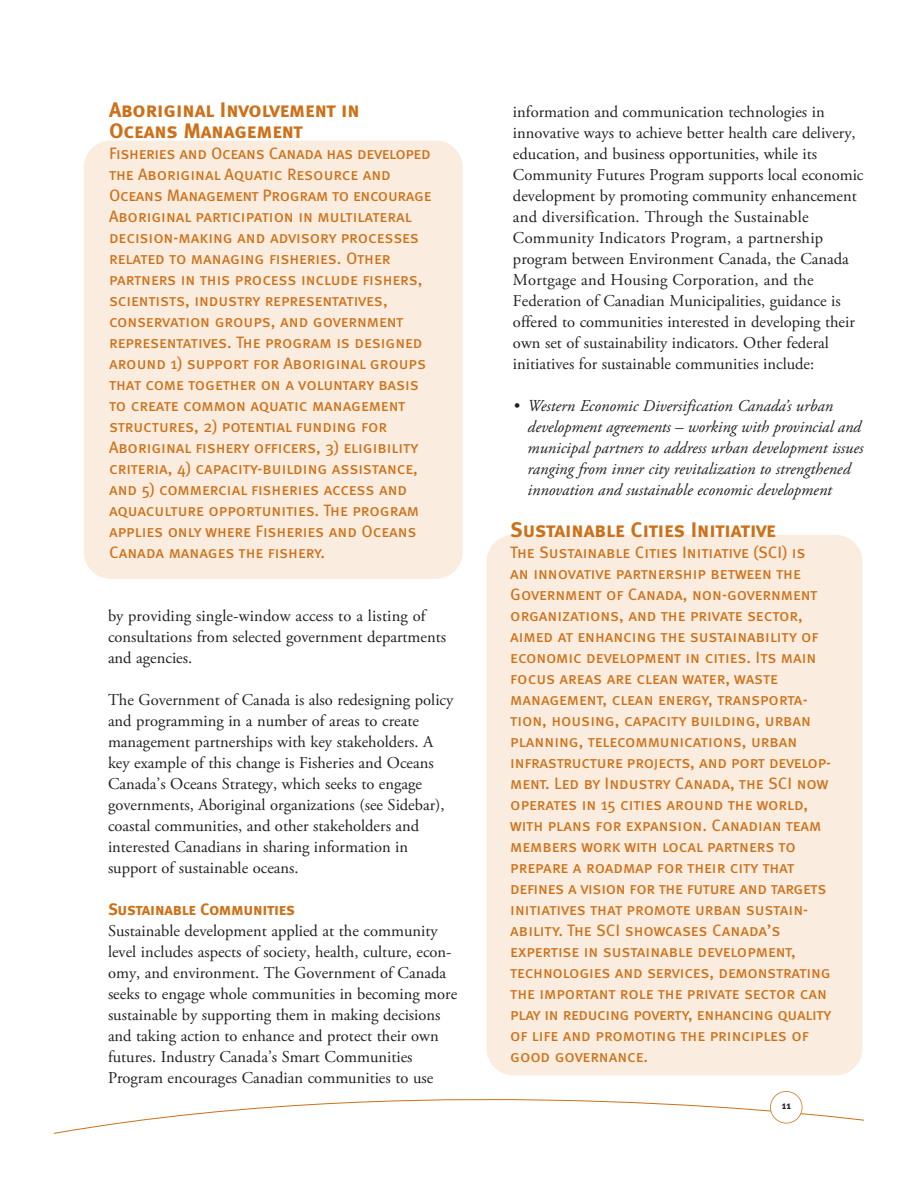
<style>
.page{position:relative;width:918px;height:1188px;background:#fff}
.page>*{position:absolute;margin:0;border:0;box-sizing:border-box;transform-origin:0 0}
.t1{font:21px/21px "Meta Bold Caps";color:#ce7018}
.t2{font:16.5px/21px "Meta Book Caps";letter-spacing:-.005em;color:#ce7018}
.t3{font:16.5px/21px "Adobe Garamond Pro";color:#231f20}
.t4{font:italic 16.5px/21px "Adobe Garamond Pro";color:#231f20}
.t5{font:16.5px "Meta Bold Caps";letter-spacing:-.02em;color:#ce7018}
.t6{font:10.5px "Meta Bold Caps";color:#231f20}
</style>
<div class="page">
<svg style="left:54px;top:1091px;width:810px;height:43px"></svg>
<div style="left:770px;top:1091px;width:32px;height:32px;background:#fff;border-radius:50%"></div>
<div style="left:770px;top:1091px;width:32px;height:33px;border:2px solid #ce7018;border-radius:50%"></div>
<div style="left:84px;top:141px;width:379px;height:438px;background:#faecde;border-radius:27px"></div>
<div style="left:486px;top:535px;width:377px;height:541px;background:#faecde"></div>
<p class="t1" style="left:109px;top:101px;width:252px">Aboriginal Involvement in<br>Oceans Management</p>
<p class="t2" style="left:109px;top:144px;width:324px">Fisheries and Oceans Canada has developed the Aboriginal Aquatic Resource and Oceans Management Program to encourage Aboriginal participation in multilateral decision-making and advisory processes related to managing fisheries. Other partners in this process include fishers, scientists, industry representatives, conservation groups, and government representatives. The program is designed around 1) support for Aboriginal groups that come together on a voluntary basis to create common aquatic management structures, 2) potential funding for Aboriginal fishery officers, 3) eligibility criteria, 4) capacity-building assistance, and 5) commercial fisheries access and aquaculture opportunities. The program applies only where Fisheries and Oceans Canada manages the fishery.</p>
<p class="t3" style="left:108px;top:607px;width:340px">by providing single-window access to a listing of consultations from selected government departments and agencies.</p>
<p class="t3" style="left:108px;top:691px;width:347px">The Government of Canada is also redesigning policy and programming in a number of areas to create management partnerships with key stakeholders. A key example of this change is Fisheries and Oceans Canada’s Oceans Strategy, which seeks to engage governments, Aboriginal organizations (see Sidebar), coastal communities, and other stakeholders and interested Canadians in sharing information in support of sustainable oceans.</p>
<p class="t5" style="left:108px;top:904px;width:188px">Sustainable Communities</p>
<p class="t3" style="left:108px;top:922px;width:351px">Sustainable development applied at the community level includes aspects of society, health, culture, econ&shy;omy, and environment. The Government of Canada seeks to engage whole communities in becoming more sustainable by supporting them in making decisions and taking action to enhance and protect their own futures. Industry Canada’s Smart Communities Program encourages Canadian communities to use</p>
<p class="t3" style="left:513px;top:103px;width:352px">information and communication technologies in innovative ways to achieve better health care delivery, education, and business opportunities, while its Community Futures Program supports local economic development by promoting community enhancement and diversification. Through the Sustainable Community Indicators Program, a partnership program between Environment Canada, the Canada Mortgage and Housing Corporation, and the Federation of Canadian Municipalities, guidance is offered to communities interested in developing their own set of sustainability indicators. Other federal initiatives for sustainable communities include:</p>
<p class="t4" style="left:528px;top:397px;width:337px;text-indent:-15px">• Western Economic Diversification Canada’s urban development agreements – working with provincial and municipal partners to address urban development issues ranging from inner city revitalization to strengthened innovation and sustainable economic development</p>
<p class="t1" style="left:510px;top:521px;width:267px">Sustainable Cities Initiative</p>
<p class="t2" style="left:510px;top:543px;width:323px">The Sustainable Cities Initiative (SCI) is<br>an innovative partnership between the Government of Canada, non-government organizations, and the private sector, aimed at enhancing the sustainability of economic development in cities. Its main focus areas are clean water, waste management, clean energy, transporta&shy;tion, housing, capacity building, urban planning, telecommunications, urban infrastructure projects, and port develop&shy;ment. Led by Industry Canada, the SCI now operates in 15 cities around the world, with plans for expansion. Canadian team members work with local partners to prepare a roadmap for their city that defines a vision for the future and targets initiatives that promote urban sustain&shy;ability. The SCI showcases Canada’s expertise in sustainable development, technologies and services, demonstrating the important role the private sector can play in reducing poverty, enhancing quality of life and promoting the principles of good governance.</p>
<p class="t6" style="left:782px;top:1102px;width:10px">11</p>
</div>
